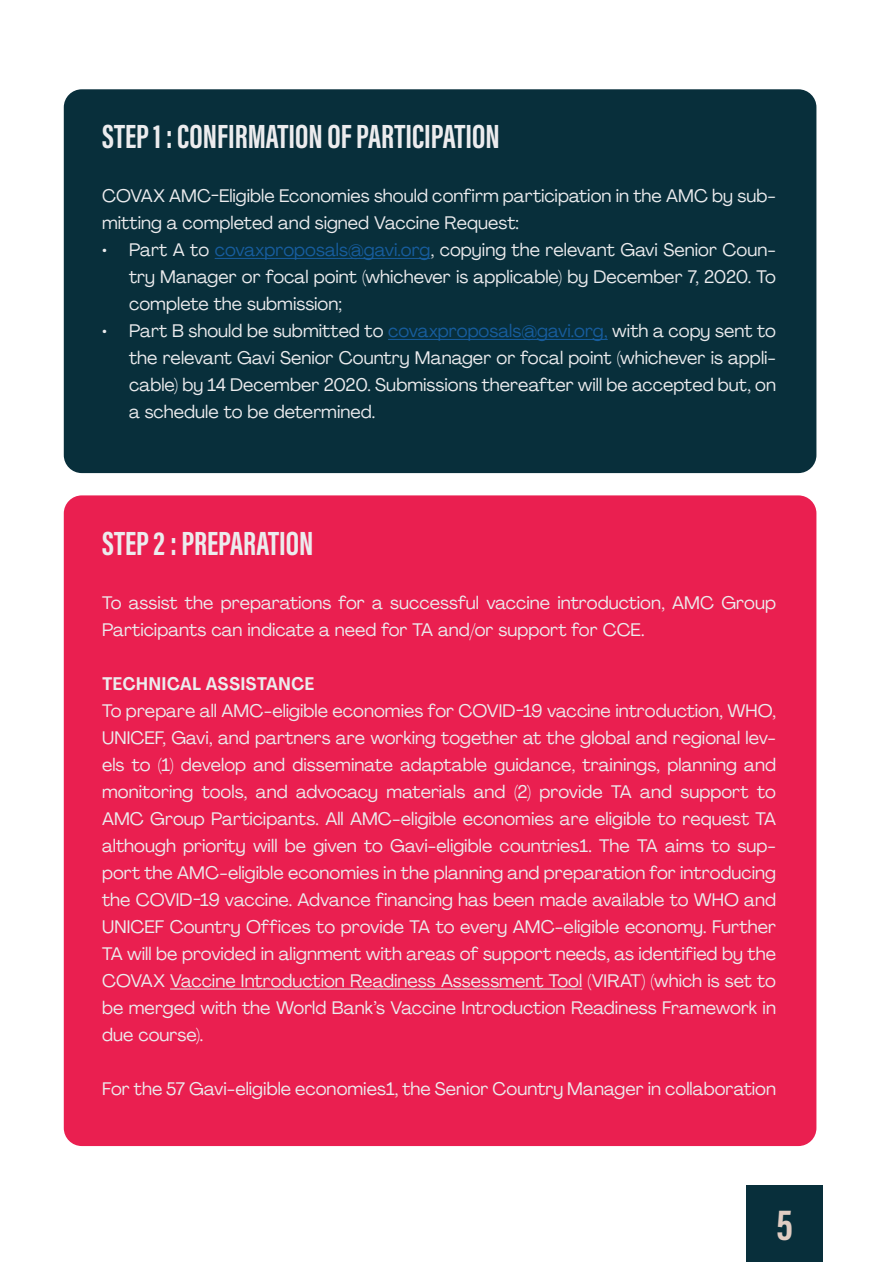
<style>
.page{position:relative;width:893px;height:1263px;background:#fff}
.page>*{position:absolute;margin:0;border:0;box-sizing:border-box;transform-origin:0 0}
.t1{font:45px "Acumin Variable Concept";color:#e1ccc2}
.t2{font:34.5px "Acumin Variable Concept";color:#ececee}
.t3{font:18px/27px "Agrandir";color:#ececee;text-align:justify}
.t4{font:700 18px "Agrandir Text";color:#ececee}
.s1{color:#175d9e}
</style>
<div class="page">
<div style="left:746px;top:1185px;width:77px;height:77px;background:#082f3b"></div>
<div style="left:64px;top:495px;width:752px;height:651px;background:#ea1f50;border-radius:18px"></div>
<div style="left:64px;top:89px;width:752px;height:384px;background:#082f3b;border-radius:18px"></div>
<hr style="left:215px;top:258px;width:215px;height:1px;background:#175d9e">
<hr style="left:388px;top:339px;width:220px;height:1px;background:#175d9e">
<hr style="left:170px;top:989px;width:412px;height:1px;background:#ececee">
<p class="t2" style="left:102px;top:113px;width:399px">STEP 1 : CONFIRMATION OF PARTICIPATION</p>
<p class="t3" style="left:102px;top:182px;width:675px">COVAX AMC-Eligible Economies should confirm participation in the AMC by sub&shy;mitting a completed and signed Vaccine Request:</p>
<p class="t3" style="left:129px;top:236px;width:648px;text-indent:-27px">• Part A to <span class="s1">covaxproposals@gavi.org</span>, copying the relevant Gavi Senior Coun&shy;try Manager or focal point (whichever is applicable) by December 7, 2020. To complete the submission;</p>
<p class="t3" style="left:129px;top:317px;width:648px;text-indent:-27px">• Part B should be submitted to <span class="s1">covaxproposals@gavi.org,</span> with a copy sent to the relevant Gavi Senior Country Manager or focal point (whichever is appli&shy;cable) by 14 December 2020. Submissions thereafter will be accepted but, on a schedule to be determined.</p>
<p class="t2" style="left:102px;top:519px;width:213px">STEP 2 : PREPARATION</p>
<p class="t3" style="left:102px;top:589px;width:675px">To assist the preparations for a successful vaccine introduction, AMC Group<br>Participants can indicate a need for TA and/or support for CCE.</p>
<p class="t4" style="left:102px;top:672px;width:214px">TECHNICAL ASSISTANCE</p>
<p class="t3" style="left:102px;top:697px;width:675px">To prepare all AMC-eligible economies for COVID-19 vaccine introduction, WHO, UNICEF, Gavi, and partners are working together at the global and regional lev&shy;els to (1) develop and disseminate adaptable guidance, trainings, planning and monitoring tools, and advocacy materials and (2) provide TA and support to AMC Group Participants. All AMC-eligible economies are eligible to request TA although priority will be given to Gavi-eligible countries1. The TA aims to sup&shy;port the AMC-eligible economies in the planning and preparation for introducing the COVID-19 vaccine. Advance financing has been made available to WHO and UNICEF Country Offices to provide TA to every AMC-eligible economy. Further TA will be provided in alignment with areas of support needs, as identified by the COVAX Vaccine Introduction Readiness Assessment Tool (VIRAT) (which is set to be merged with the World Bank’s Vaccine Introduction Readiness Framework in due course).</p>
<p class="t3" style="left:102px;top:1075px;width:675px">For the 57 Gavi-eligible economies1, the Senior Country Manager in collaboration</p>
<h1 class="t1" style="left:776px;top:1193px;width:18px">5</h1>
</div>
